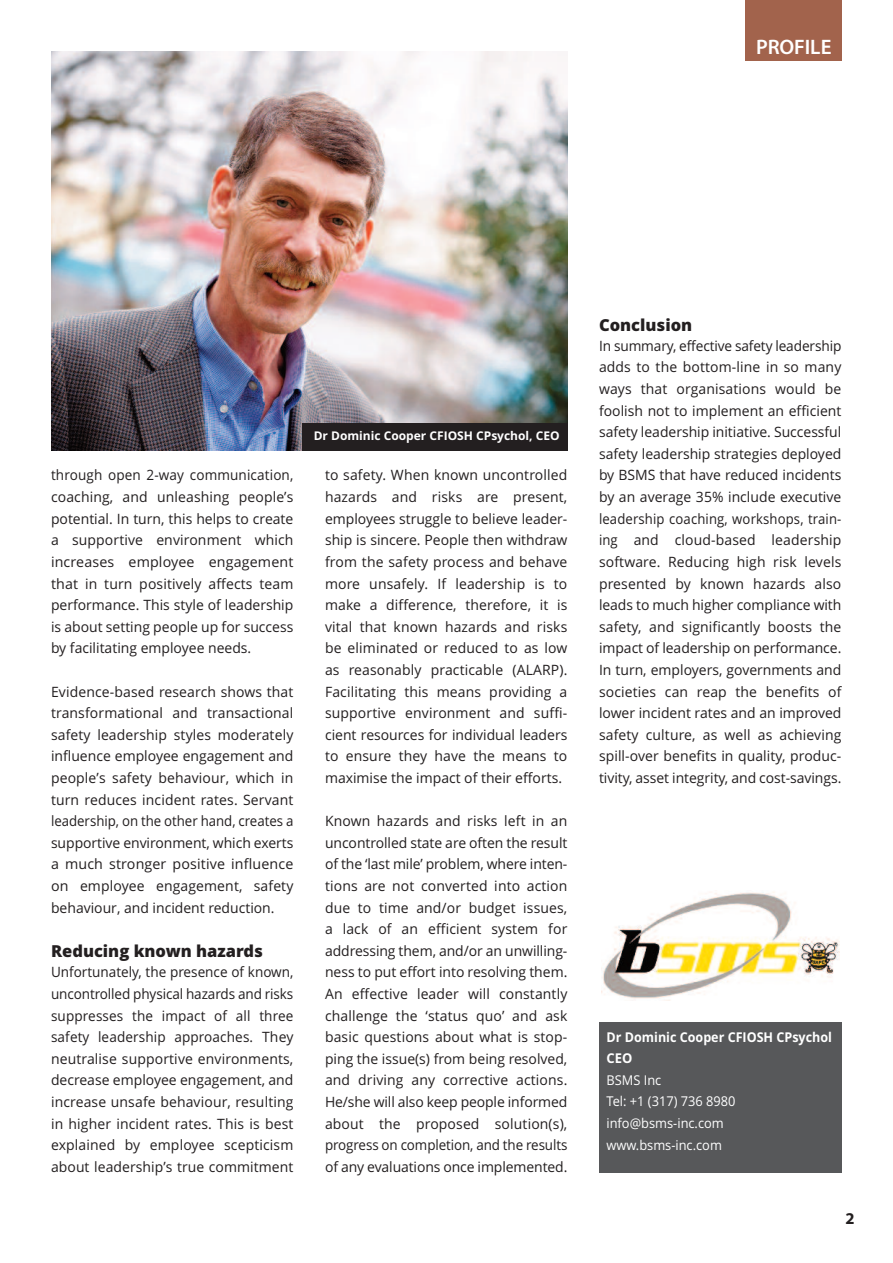
<style>
.page{position:relative;width:893px;height:1263px;background:#fff}
.page>*{position:absolute;margin:0;border:0;box-sizing:border-box;transform-origin:0 0}
.t1{font:600 21px "Myriad Pro";color:#fff}
.t2{font:800 16.5px "Open Sans";color:#231f20}
.t3{font:700 16.5px "Myriad Pro";color:#231f20}
.t4{font:14.25px/21.6px "Open Sans";color:#231f20;text-align:justify}
.t5{font:14.25px/21.6px "Open Sans";color:#231f20;text-align:justify;scale:.96 1}
.t6{font:14.25px/21.6px "Open Sans";color:#231f20;text-align:justify;scale:.95 1}
.t7{font:13.5px/21.6px "Open Sans";color:#fff;scale:.95 1}
.t8{font:700 13.5px/21.6px "Open Sans";color:#fff;scale:.93 1}
.t9{font:700 12px "Open Sans";color:#fff}
</style>
<div class="page">
<div style="left:599px;top:1022px;width:242px;height:151px;background:#57585a"></div>
<img style="left:601px;top:892px;width:238px;height:107px">
<div style="left:745px;top:0;width:97px;height:61px;background:#a2634c"></div>
<img style="left:51px;top:51px;width:516px;height:400px">
<div style="left:302px;top:423px;width:265px;height:28px;background:#231f20"></div>
<h1 class="t1" style="left:756px;top:39px;width:77px">PROFILE</h1>
<p class="t6" style="left:51px;top:465px;width:257px">through open 2-way communication, coaching, and unleashing people’s potential. In turn, this helps to create a supportive environment which increases employee engagement that in turn positively affects team performance. This style of leadership is about setting people up for success by facilitating employee needs.</p>
<p class="t4" style="left:51px;top:681px;width:244px">Evidence-based research shows that transformational and transactional safety leadership styles moderately influence employee engagement and people’s safety behaviour, which in turn reduces incident rates. Servant leadership, on the other hand, creates a supportive environment, which exerts a much stronger positive influence on employee engagement, safety behaviour, and incident reduction.</p>
<p class="t2" style="left:51px;top:942px;width:213px">Reducing known hazards</p>
<p class="t6" style="left:51px;top:962px;width:257px">Unfortunately, the presence of known, uncontrolled physical hazards and risks suppresses the impact of all three safety leadership approaches. They neutralise supportive environments, decrease employee engagement, and increase unsafe behaviour, resulting in higher incident rates. This is best explained by employee scepticism about leadership’s true commitment</p>
<p class="t9" style="left:314px;top:429px;width:248px">Dr Dominic Cooper CFIOSH CPsychol, CEO</p>
<p class="t4" style="left:325px;top:465px;width:244px">to safety. When known uncontrolled hazards and risks are present, employees struggle to believe leader&shy;ship is sincere. People then withdraw from the safety process and behave more unsafely. If leadership is to make a difference, therefore, it is vital that known hazards and risks be eliminated or reduced to as low as reasonably practicable (ALARP).<br>Facilitating this means providing a supportive environment and suffi&shy;cient resources for individual leaders to ensure they have the means to maximise the impact of their efforts.</p>
<p class="t4" style="left:325px;top:810px;width:244px">Known hazards and risks left in an uncontrolled state are often the result of the ‘last mile’ problem, where inten&shy;tions are not converted into action due to time and/or budget issues, a lack of an efficient system for addressing them, and/or an unwilling&shy;ness to put effort into resolving them.<br>An effective leader will constantly challenge the ‘status quo’ and ask basic questions about what is stop&shy;ping the issue(s) from being resolved, and driving any corrective actions.<br>He/she will also keep people informed about the proposed solution(s), progress on completion, and the results of any evaluations once implemented.</p>
<p class="t2" style="left:599px;top:316px;width:95px">Conclusion</p>
<p class="t5" style="left:599px;top:335px;width:254px">In summary, effective safety leadership adds to the bottom-line in so many ways that organisations would be foolish not to implement an efficient safety leadership initiative. Successful safety leadership strategies deployed by BSMS that have reduced incidents by an average 35% include executive leadership coaching, workshops, train&shy;ing and cloud-based leadership software. Reducing high risk levels presented by known hazards also leads to much higher compliance with safety, and significantly boosts the impact of leadership on performance.<br>In turn, employers, governments and societies can reap the benefits of lower incident rates and an improved safety culture, as well as achieving spill-over benefits in quality, produc&shy;tivity, asset integrity, and cost-savings.</p>
<p class="t8" style="left:606px;top:1026px;width:244px">Dr Dominic Cooper CFIOSH CPsychol<br>CEO</p>
<p class="t7" style="left:606px;top:1069px;width:137px">BSMS Inc<br>Tel: +1 (317) 736 8980 info@bsms-inc.com www.bsms-inc.com</p>
<p class="t3" style="left:845px;top:1212px;width:11px">2</p>
</div>
